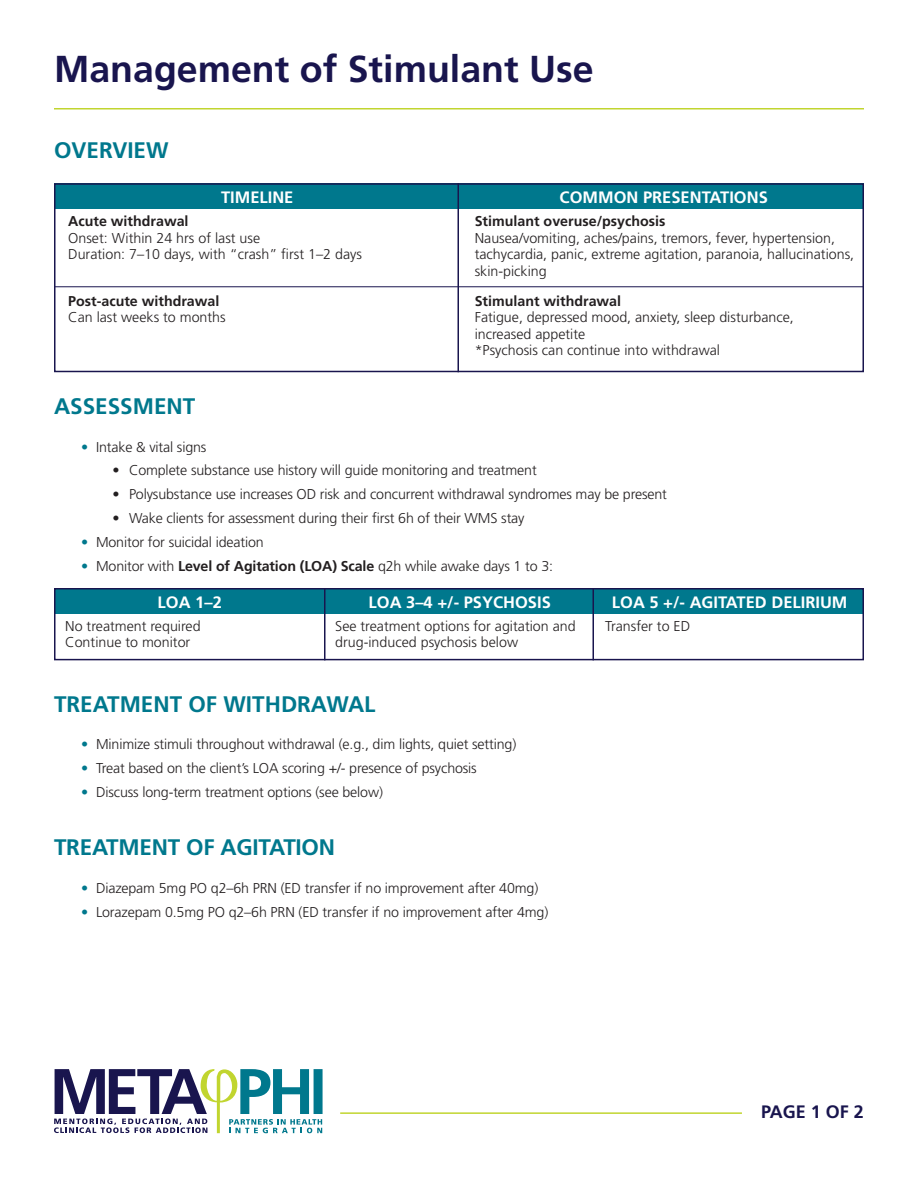
<style>
.page{position:relative;width:918px;height:1188px;background:#fff}
.page>*{position:absolute;margin:0;border:0;box-sizing:border-box;transform-origin:0 0}
.t1{font:700 37.5px "Frutiger";color:#19154e}
.t2{font:700 22.5px "Frutiger";color:#00788d}
.t3{font:700 18px "Frutiger";color:#19154e}
.t4{font:700 16.5px "Frutiger";color:#fff}
.t5{font:300 14.25px/16.5px "Frutiger";letter-spacing:-.01em;color:#231f20}
.t6{font:700 14.25px "Frutiger";color:#231f20}
.s1{color:#00788d}
.s2{font-weight:700}
</style>
<div class="page">
<hr style="left:54px;top:108px;width:810px;height:2px;background:#c1d52f">
<svg style="left:54px;top:1069px;width:269px;height:64px"></svg>
<hr style="left:340px;top:1112px;width:402px;height:2px;background:#c1d52f">
<div style="left:54px;top:183px;width:810px;height:26px;background:#00788d"></div>
<div style="left:54px;top:588px;width:810px;height:26px;background:#00788d"></div>
<div style="left:54px;top:183px;width:810px;height:189px;border:2px solid #19154e"></div>
<div style="left:54px;top:588px;width:810px;height:72px;border:2px solid #19154e"></div>
<hr style="left:458px;top:183px;width:1px;height:189px;background:#19154e">
<hr style="left:324px;top:588px;width:2px;height:72px;background:#19154e">
<hr style="left:592px;top:588px;width:2px;height:72px;background:#19154e">
<hr style="left:55px;top:286px;width:809px;height:1px;background:#19154e">
<h1 class="t1" style="left:54px;top:47px;width:541px">Management of Stimulant Use</h1>
<h2 class="t2" style="left:54px;top:137px;width:116px">OVERVIEW</h2>
<p class="t4" style="left:221px;top:188px;width:74px">TIMELINE</p>
<p class="t4" style="left:560px;top:188px;width:210px">COMMON PRESENTATIONS</p>
<p class="t6" style="left:68px;top:213px;width:122px">Acute withdrawal</p>
<p class="t6" style="left:475px;top:213px;width:192px">Stimulant overuse/psychosis</p>
<p class="t5" style="left:68px;top:230px;width:193px">Onset: Within 24 hrs of last use</p>
<p class="t5" style="left:475px;top:230px;width:362px">Nausea/vomiting, aches/pains, tremors, fever, hypertension,</p>
<p class="t5" style="left:68px;top:246px;width:295px">Duration: 7–10 days, with “crash” first 1–2 days</p>
<p class="t5" style="left:475px;top:246px;width:381px">tachycardia, panic, extreme agitation, paranoia, hallucinations, skin-picking</p>
<p class="t6" style="left:68px;top:292px;width:153px">Post-acute withdrawal</p>
<p class="t6" style="left:475px;top:292px;width:148px">Stimulant withdrawal</p>
<p class="t5" style="left:68px;top:309px;width:159px">Can last weeks to months</p>
<p class="t5" style="left:475px;top:309px;width:321px">Fatigue, depressed mood, anxiety, sleep disturbance, increased appetite<br>*Psychosis can continue into withdrawal</p>
<h2 class="t2" style="left:54px;top:393px;width:143px">ASSESSMENT</h2>
<p class="t5" style="left:81px;top:439px;width:127px"><span class="s1">•</span> Intake &amp; vital signs</p>
<p class="t5" style="left:113px;top:463px;width:426px">• Complete substance use history will guide monitoring and treatment</p>
<p class="t5" style="left:113px;top:487px;width:556px">• Polysubstance use increases OD risk and concurrent withdrawal syndromes may be present</p>
<p class="t5" style="left:113px;top:511px;width:414px">• Wake clients for assessment during their first 6h of their WMS stay</p>
<p class="t5" style="left:81px;top:535px;width:184px"><span class="s1">•</span> Monitor for suicidal ideation</p>
<p class="t5" style="left:81px;top:559px;width:474px"><span class="s1">•</span> Monitor with <span class="s2">Level of Agitation (LOA) Scale</span> q2h while awake days 1 to 3:</p>
<p class="t4" style="left:158px;top:592px;width:66px">LOA 1–2</p>
<p class="t4" style="left:369px;top:592px;width:184px">LOA 3–4 +/- PSYCHOSIS</p>
<p class="t4" style="left:612px;top:592px;width:237px">LOA 5 +/- AGITATED DELIRIUM</p>
<p class="t5" style="left:65px;top:618px;width:137px">No treatment required</p>
<p class="t5" style="left:335px;top:618px;width:242px">See treatment options for agitation and</p>
<p class="t5" style="left:605px;top:618px;width:86px">Transfer to ED</p>
<p class="t5" style="left:65px;top:634px;width:127px">Continue to monitor</p>
<p class="t5" style="left:335px;top:634px;width:184px">drug-induced psychosis below</p>
<h2 class="t2" style="left:54px;top:691px;width:323px">TREATMENT OF WITHDRAWAL</h2>
<p class="t5" style="left:81px;top:736px;width:437px"><span class="s1">•</span> Minimize stimuli throughout withdrawal (e.g., dim lights, quiet setting)</p>
<p class="t5" style="left:81px;top:760px;width:397px"><span class="s1">•</span> Treat based on the client’s LOA scoring +/- presence of psychosis</p>
<p class="t5" style="left:81px;top:784px;width:303px"><span class="s1">•</span> Discuss long-term treatment options (see below)</p>
<h2 class="t2" style="left:54px;top:834px;width:283px">TREATMENT OF AGITATION</h2>
<p class="t5" style="left:81px;top:880px;width:459px"><span class="s1">•</span> Diazepam 5mg PO q2–6h PRN (ED transfer if no improvement after 40mg)</p>
<p class="t5" style="left:81px;top:904px;width:469px"><span class="s1">•</span> Lorazepam 0.5mg PO q2–6h PRN (ED transfer if no improvement after 4mg)</p>
<p class="t3" style="left:761px;top:1101px;width:104px">PAGE 1 OF 2</p>
</div>
